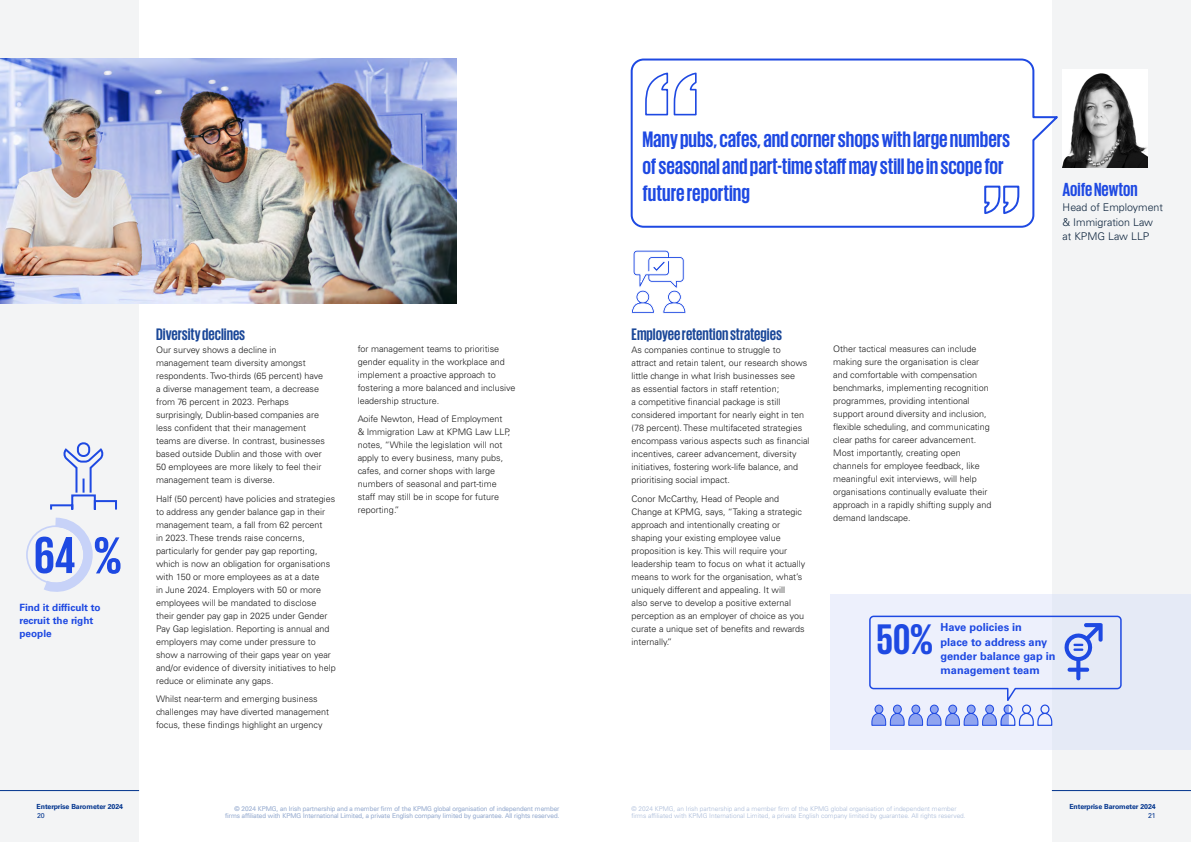
<style>
.page{position:relative;width:1191px;height:842px;background:#fff}
.page>*{position:absolute;margin:0;border:0;box-sizing:border-box;transform-origin:0 0}
.t1{font:700 53.1px "KPMG";color:#1e49e2}
.t2{font:700 43.7px "KPMG";color:#1e49e2}
.t3{font:700 22.9px/27px "KPMG";color:#1e49e2}
.t4{font:700 19.4px "KPMG";letter-spacing:-.005em;color:#1e49e2}
.t5{font:700 17px "KPMG";color:#1a4798}
.t6{font:700 11px/14.3px "Univers LT Std";color:#1e49e2}
.t7{font:300 10.6px/14.8px "Univers LT Std";color:#0c233c}
.t8{font:700 10px/13px "Univers LT Std";color:#1e49e2}
.t9{font:300 9px/13px "Univers LT Std";color:#1a1a1a}
.t10{font:700 7px "Univers LT Std";letter-spacing:-.01em;color:#00338d}
.t11{font:7px "Univers LT Std";color:#00338d}
.t12{font:300 6.5px/7px "Univers LT Std";color:#a6b8d7}
</style>
<div class="page">
<div style="left:1051px;top:0;width:140px;height:842px;background:#f3f4f5"></div>
<hr style="left:1051px;top:790px;width:140px;height:1px;background:#00338d">
<div style="left:0;top:0;width:139px;height:842px;background:#f3f4f5"></div>
<hr style="left:0;top:790px;width:139px;height:1px;background:#00338d">
<svg style="left:631px;top:250px;width:55px;height:64px"></svg>
<img style="left:0;top:59px;width:456px;height:244px">
<div style="left:830px;top:594px;width:361px;height:155px;background:#edf0fc"></div>
<img style="left:1062px;top:69px;width:85px;height:99px">
<svg style="left:630px;top:58px;width:428px;height:171px"></svg>
<svg style="left:33px;top:442px;width:84px;height:150px"></svg>
<svg style="left:869px;top:615px;width:253px;height:111px"></svg>
<h1 class="t1" style="left:34px;top:528px;width:89px">64 %</h1>
<p class="t8" style="left:19px;top:601px;width:83px">Find it difficult to recruit the right people</p>
<p class="t10" style="left:37px;top:802px;width:88px">Enterprise Barometer 2024</p>
<p class="t11" style="left:37px;top:812px;width:9px">20</p>
<h3 class="t5" style="left:156px;top:326px;width:91px">Diversity declines</h3>
<p class="t9" style="left:156px;top:343px;width:170px">Our survey shows a decline in management team diversity amongst respondents. Two-thirds (65 percent) have a diverse management team, a decrease from 76 percent in 2023. Perhaps surprisingly, Dublin-based companies are less confident that their management teams are diverse. In contrast, businesses based outside Dublin and those with over 50 employees are more likely to feel their management team is diverse.</p>
<p class="t9" style="left:156px;top:492px;width:181px">Half (50 percent) have policies and strategies to address any gender balance gap in their management team, a fall from 62 percent<br>in 2023. These trends raise concerns, particularly for gender pay gap reporting, which is now an obligation for organisations with 150 or more employees as at a date<br>in June 2024. Employers with 50 or more employees will be mandated to disclose their gender pay gap in 2025 under Gender Pay Gap legislation. Reporting is annual and employers may come under pressure to show a narrowing of their gaps year on year and/or evidence of diversity initiatives to help reduce or eliminate any gaps.</p>
<p class="t9" style="left:156px;top:693px;width:174px">Whilst near-term and emerging business challenges may have diverted management focus, these findings highlight an urgency</p>
<p class="t9" style="left:358px;top:342px;width:159px">for management teams to prioritise gender equality in the workplace and implement a proactive approach to fostering a more balanced and inclusive leadership structure.</p>
<p class="t9" style="left:358px;top:413px;width:154px">Aoife Newton, Head of Employment &amp; Immigration Law at KPMG Law LLP, notes, “While the legislation will not apply to every business, many pubs, cafes, and corner shops with large numbers of seasonal and part-time staff may still be in scope for future reporting.”</p>
<p class="t12" style="left:225px;top:805px;width:336px;text-align:right">© 2024 KPMG, an Irish partnership and a member firm of the KPMG global organisation of independent member firms affiliated with KPMG International Limited, a private English company limited by guarantee. All rights reserved.</p>
<h3 class="t3" style="left:642px;top:125px;width:369px">Many pubs, cafes, and corner shops with large numbers of seasonal and part-time staff may still be in scope for future reporting</h3>
<h3 class="t4" style="left:1062px;top:180px;width:76px">Aoife Newton</h3>
<p class="t7" style="left:1062px;top:200px;width:102px">Head of Employment &amp; Immigration Law at KPMG Law LLP</p>
<h3 class="t5" style="left:631px;top:326px;width:152px">Employee retention strategies</h3>
<p class="t9" style="left:631px;top:343px;width:179px">As companies continue to struggle to<br>attract and retain talent, our research shows little change in what Irish businesses see<br>as essential factors in staff retention;<br>a competitive financial package is still considered important for nearly eight in ten (78 percent). These multifaceted strategies encompass various aspects such as financial incentives, career advancement, diversity initiatives, fostering work-life balance, and prioritising social impact.</p>
<p class="t9" style="left:631px;top:492px;width:175px">Conor McCarthy, Head of People and Change at KPMG, says, “Taking a strategic approach and intentionally creating or shaping your existing employee value proposition is key. This will require your leadership team to focus on what it actually means to work for the organisation, what’s uniquely different and appealing. It will<br>also serve to develop a positive external perception as an employer of choice as you curate a unique set of benefits and rewards internally.”</p>
<p class="t9" style="left:833px;top:342px;width:160px">Other tactical measures can include making sure the organisation is clear and comfortable with compensation benchmarks, implementing recognition programmes, providing intentional support around diversity and inclusion, flexible scheduling, and communicating clear paths for career advancement.<br>Most importantly, creating open channels for employee feedback, like meaningful exit interviews, will help organisations continually evaluate their approach in a rapidly shifting supply and demand landscape.</p>
<h2 class="t2" style="left:876px;top:617px;width:58px">50%</h2>
<p class="t6" style="left:940px;top:620px;width:117px">Have policies in<br>place to address any gender balance gap in management team</p>
<p class="t12" style="left:631px;top:805px;width:336px">© 2024 KPMG, an Irish partnership and a member firm of the KPMG global organisation of independent member firms affiliated with KPMG International Limited, a private English company limited by guarantee. All rights reserved.</p>
<p class="t10" style="left:1069px;top:802px;width:88px">Enterprise Barometer 2024</p>
<p class="t11" style="left:1148px;top:812px;width:9px">21</p>
</div>
